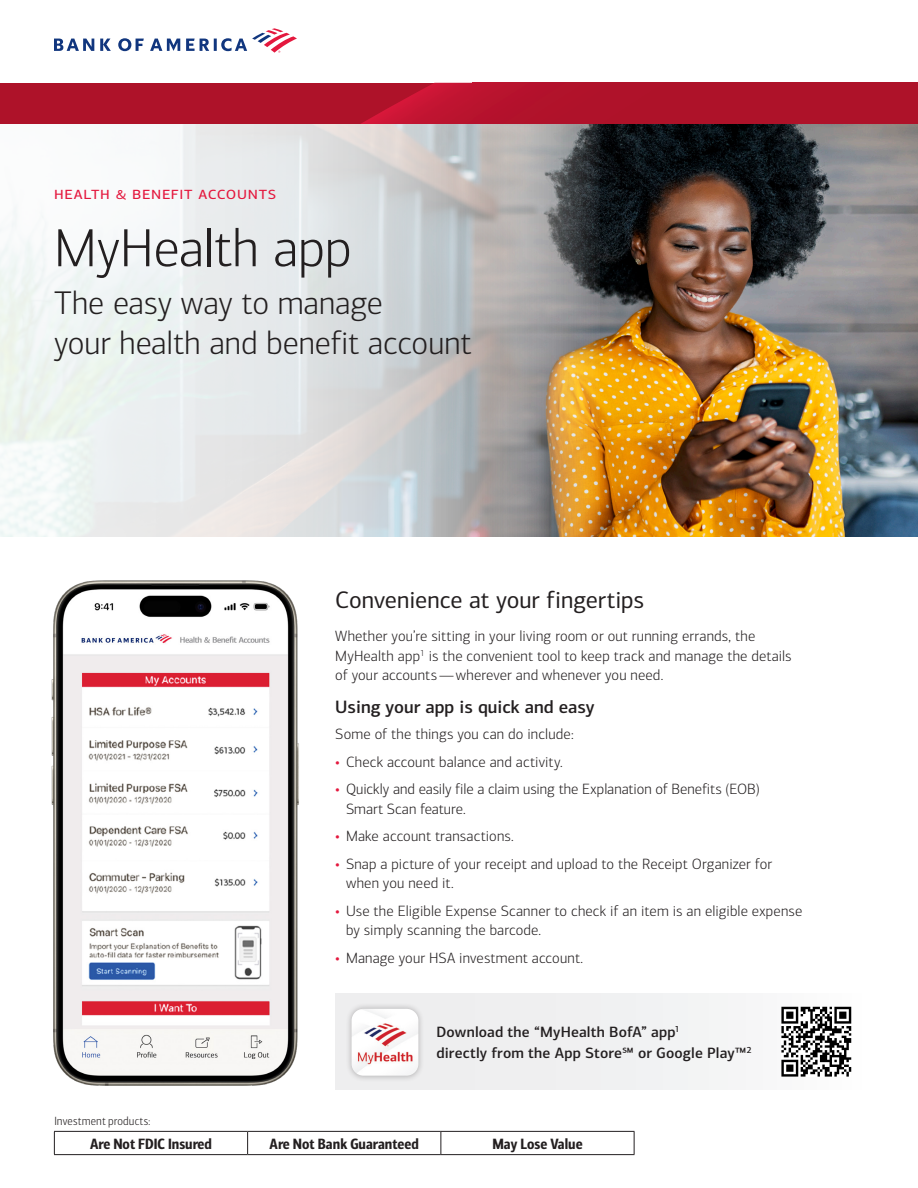
<style>
.page{position:relative;width:918px;height:1188px;background:#fff}
.page>*{position:absolute;margin:0;border:0;box-sizing:border-box;transform-origin:0 0}
.Title_19_Black{font:300 54px "Connections";letter-spacing:-.005em;color:#231f20}
.Subtitle_19{font:300 33px/39.6px "Connections";color:#231f20}
.Head_19{font:24px "Connections";letter-spacing:-.01em;color:#231f20}
.Subhead{font:500 18px "Connections";color:#231f20}
.Lead-in_19{font:18px "Connections";letter-spacing:.04em;color:#e4183e}
.Body_19{font:300 15px/19.5px "Connections";letter-spacing:.01em;color:#231f20}
.CTA_19{font:500 15px/21px "Connections";letter-spacing:.01em;color:#231f20}
.t1{font:15px "Connections Cond Bld";color:#231f20}
.Legal_19{font:300 12px "Connections Cond";letter-spacing:.01em;color:#231f20}
.s1{font-weight:400;color:#e4183e}
</style>
<div class="page">
<div style="left:0;top:83px;width:918px;height:41px;background:#ae1229"></div>
<img style="left:412px;top:83px;width:105px;height:41px">
<img style="left:361px;top:95px;width:51px;height:29px">
<svg style="left:54px;top:28px;width:243px;height:25px"></svg>
<img style="left:600px;top:124px;width:318px;height:412px">
<svg style="left:0;top:124px;width:600px;height:413px"></svg>
<img style="left:51px;top:580px;width:248px;height:506px">
<div style="left:335px;top:994px;width:529px;height:96px;background:#f0f1f2"></div>
<div style="left:345px;top:1002px;width:80px;height:80px;background:#231f20;opacity:.33"></div>
<img style="left:352px;top:1009px;width:66px;height:67px">
<svg style="left:781px;top:1007px;width:70px;height:70px"></svg>
<hr style="left:54px;top:1131px;width:194px;height:1px;background:#231f20">
<svg style="left:54px;top:1132px;width:1px;height:22px"></svg>
<hr style="left:248px;top:1131px;width:193px;height:1px;background:#231f20">
<svg style="left:247px;top:1132px;width:1px;height:22px"></svg>
<hr style="left:441px;top:1131px;width:193px;height:1px;background:#231f20">
<svg style="left:441px;top:1132px;width:1px;height:22px"></svg>
<svg style="left:634px;top:1132px;width:1px;height:22px"></svg>
<hr style="left:54px;top:1154px;width:194px;height:1px;background:#231f20">
<hr style="left:248px;top:1154px;width:193px;height:1px;background:#231f20">
<hr style="left:441px;top:1154px;width:193px;height:1px;background:#231f20">
<h1 class="Lead-in_19" style="left:54px;top:182px;width:224px">health &amp; benefit accounts</h1>
<h1 class="Title_19_Black" style="left:54px;top:217px;width:299px">MyHealth app</h1>
<h1 class="Subtitle_19" style="left:54px;top:283px;width:419px">The easy way to manage<br>your health and benefit account</h1>
<h2 class="Head_19" style="left:335px;top:586px;width:311px">Convenience at your fingertips</h2>
<p class="Body_19" style="left:335px;top:627px;width:458px">Whether you’re sitting in your living room or out running errands, the<br>MyHealth app<sup>1</sup> is the convenient tool to keep track and manage the details of your accounts — wherever and whenever you need.</p>
<h3 class="Subhead" style="left:335px;top:696px;width:261px">Using your app is quick and easy</h3>
<p class="Body_19" style="left:335px;top:724px;width:240px">Some of the things you can do include:</p>
<p class="Body_19" style="left:335px;top:752px;width:229px"><span class="s1">•</span> Check account balance and activity.</p>
<p class="Body_19" style="left:346px;top:779px;width:415px;text-indent:-11px"><span class="s1">•</span> Quickly and easily file a claim using the Explanation of Benefits (EOB)<br>Smart Scan feature.</p>
<p class="Body_19" style="left:335px;top:827px;width:180px"><span class="s1">•</span> Make account transactions.</p>
<p class="Body_19" style="left:346px;top:854px;width:428px;text-indent:-11px"><span class="s1">•</span> Snap a picture of your receipt and upload to the Receipt Organizer for when you need it.</p>
<p class="Body_19" style="left:346px;top:901px;width:458px;text-indent:-11px"><span class="s1">•</span> Use the Eligible Expense Scanner to check if an item is an eligible expense by simply scanning the barcode.</p>
<p class="Body_19" style="left:335px;top:948px;width:250px"><span class="s1">•</span> Manage your HSA investment account.</p>
<p class="CTA_19" style="left:436px;top:1022px;width:317px">Download the “MyHealth BofA” app<sup>1<br></sup>directly from the App Store℠ or Google Play™<sup>2</sup></p>
<p class="Legal_19" style="left:54px;top:1115px;width:98px">Investment products:</p>
<p class="t1" style="left:90px;top:1135px;width:123px">Are Not FDIC Insured</p>
<p class="t1" style="left:270px;top:1135px;width:151px">Are Not Bank Guaranteed</p>
<p class="t1" style="left:492px;top:1135px;width:92px">May Lose Value</p>
</div>
